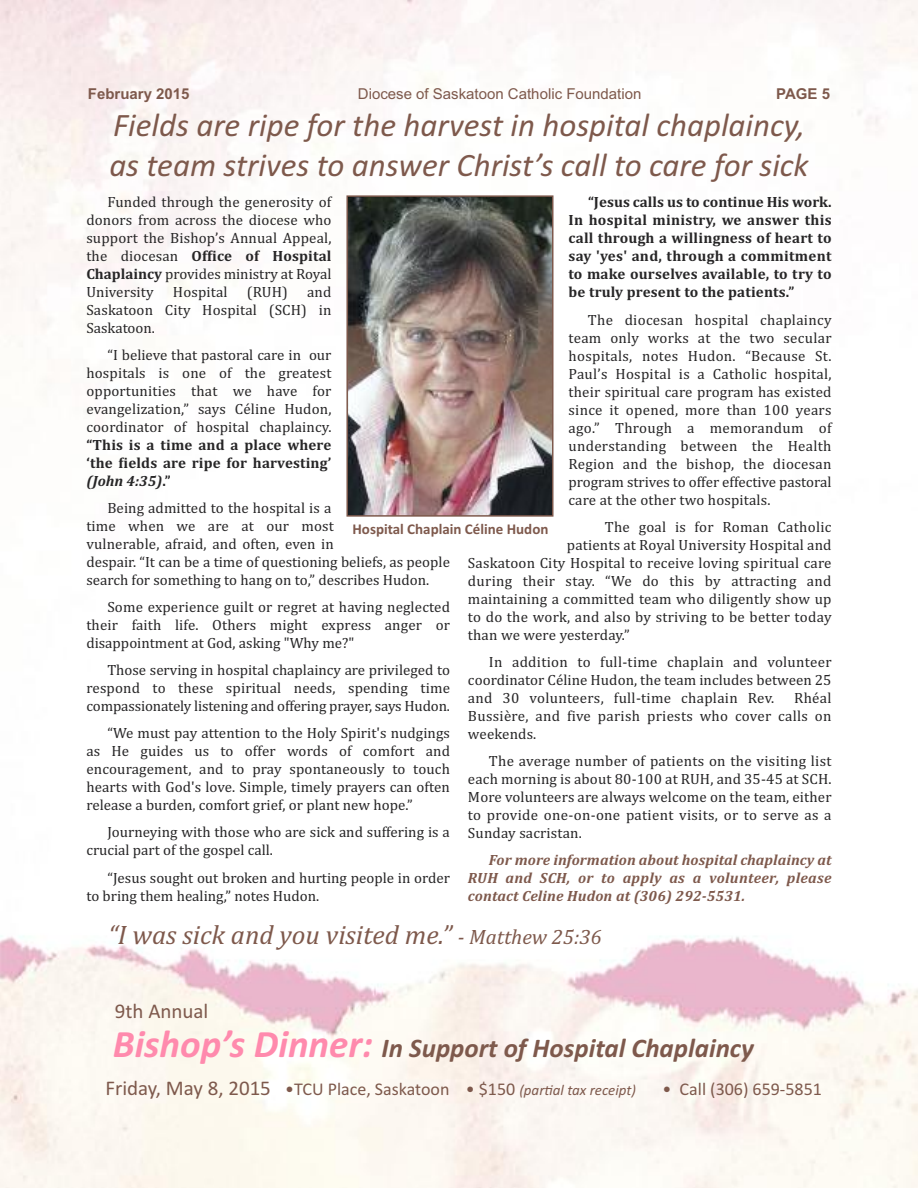
<style>
.page{position:relative;width:918px;height:1188px;background:#fff}
.page>*{position:absolute;margin:0;border:0;box-sizing:border-box;transform-origin:0 0}
.t1{font:italic 33px/39.6px "Calibri";color:#7e594c}
.t2{font:italic 700 27px "Calibri";color:#7e594c}
.t3{font:italic 27px "Cambria";color:#7e594c}
.t4{font:21px "Calibri";color:#7e594c}
.t5{font:18px "Calibri";color:#7e594c}
.t6{font:15px/18px "Cambria";letter-spacing:.005em;color:#272627;text-align:justify}
.t7{font:700 15px/18px "Cambria";letter-spacing:.01em;color:#272627;text-align:justify}
.t8{font:italic 700 15px/18px "Cambria";letter-spacing:.01em;color:#7e594c;text-align:justify}
.t9{font:15px "Arial";color:#7e594c}
.t10{font:700 15px "Calibri";color:#7e594c}
.t11{font:700 15px "Arial";color:#7e594c}
.s1{font-weight:700}
.s2{font-style:italic}
.s3{font-size:21px}
.s4{font-size:39px;color:#ff8aad}
.s5{font-style:italic;font-size:15px}
</style>
<div class="page">
<img style="left:0;top:0;width:918px;height:1188px">
<img style="left:349px;top:198px;width:202px;height:316px">
<div style="left:346px;top:195px;width:208px;height:322px;border:2px solid #7e594c"></div>
<p class="t11" style="left:88px;top:85px;width:103px">February 2015</p>
<p class="t9" style="left:358px;top:85px;width:285px">Diocese of Saskatoon Catholic Foundation</p>
<p class="t11" style="left:776px;top:85px;width:55px">PAGE 5</p>
<h1 class="t1" style="left:109px;top:105px;width:701px">Fields are ripe for the harvest in hospital chaplaincy, as team strives to answer Christ’s call to care for sick</h1>
<p class="t7" style="left:569px;top:193px;width:265px;text-indent:19px">“Jesus calls us to continue His work.<br>In hospital ministry, we answer this call through a willingness of heart to say 'yes' and, through a commitment to make ourselves available, to try to be truly present to the patients.”</p>
<p class="t6" style="left:569px;top:311px;width:265px;text-indent:19px">The diocesan hospital chaplaincy team only works at the two secular hospitals, notes Hudon. “Because St.<br>Paul’s Hospital is a Catholic hospital, their spiritual care program has existed since it opened, more than 100 years ago.” Through a memorandum of understanding between the Health Region and the bishop, the diocesan program strives to offer effective pastoral care at the other two hospitals.</p>
<p class="t6" style="left:605px;top:518px;width:228px">The goal is for Roman Catholic</p>
<p class="t6" style="left:567px;top:536px;width:266px">patients at Royal University Hospital and</p>
<p class="t6" style="left:468px;top:554px;width:365px">Saskatoon City Hospital to receive loving spiritual care</p>
<p class="t6" style="left:468px;top:572px;width:365px">during their stay. “We do this by attracting and</p>
<p class="t6" style="left:468px;top:590px;width:365px">maintaining a committed team who diligently show up</p>
<p class="t6" style="left:468px;top:608px;width:365px">to do the work, and also by striving to be better today</p>
<p class="t6" style="left:468px;top:626px;width:163px">than we were yesterday.”</p>
<p class="t6" style="left:468px;top:653px;width:365px;text-indent:21px">In addition to full-time chaplain and volunteer coordinator Céline Hudon, the team includes between 25 and 30 volunteers, full-time chaplain Rev.</p>
<p class="t6" style="left:86px;top:193px;width:247px;text-indent:21px">Funded through the generosity of donors from across the diocese who support the Bishop’s Annual Appeal, the diocesan <span class="s1">Office of Hospital Chaplaincy</span> provides ministry at Royal University</p>
<p class="t6" style="left:173px;top:283px;width:56px">Hospital</p>
<p class="t6" style="left:247px;top:283px;width:43px">(RUH)</p>
<p class="t6" style="left:86px;top:283px;width:247px;text-indent:221px">and Saskatoon City Hospital (SCH) in Saskatoon.</p>
<p class="t6" style="left:86px;top:346px;width:247px;text-indent:21px">“I believe that pastoral care in our hospitals is one of the greatest opportunities that we have for evangelization,” says Céline Hudon, coordinator of hospital chaplaincy.</p>
<p class="t7" style="left:86px;top:436px;width:247px">“This is a time and a place where ‘the fields are ripe for harvesting’ <span class="s2">(John 4:35)</span>.”</p>
<p class="t6" style="left:86px;top:499px;width:365px;text-align:left;text-indent:21px">Being admitted to the hospital is a<br>time when we are at our most<br>vulnerable, afraid, and often, even in<br>despair. “It can be a time of questioning beliefs, as people search for something to hang on to,” describes Hudon.</p>
<p class="t6" style="left:86px;top:598px;width:365px;text-indent:21px">Some experience guilt or regret at having neglected their faith life. Others might express anger or disappointment at God, asking "Why me?"</p>
<p class="t6" style="left:86px;top:661px;width:365px;text-indent:21px">Those serving in hospital chaplaincy are privileged to respond to these spiritual needs, spending time compassionately listening and offering prayer, says Hudon.</p>
<p class="t6" style="left:86px;top:724px;width:365px;text-indent:21px">“We must pay attention to the Holy Spirit's nudgings as He guides us to offer words of comfort and encouragement, and to pray spontaneously to touch hearts with God's love. Simple, timely prayers can often release a burden, comfort grief, or plant new hope.”</p>
<p class="t6" style="left:86px;top:823px;width:365px;text-indent:21px">Journeying with those who are sick and suffering is a crucial part of the gospel call.</p>
<p class="t6" style="left:86px;top:869px;width:365px;text-indent:21px">“Jesus sought out broken and hurting people in order to bring them healing,” notes Hudon.</p>
<p class="t10" style="left:352px;top:520px;width:197px">Hospital Chaplain Céline Hudon</p>
<p class="t6" style="left:468px;top:689px;width:365px;text-indent:326px">Rhéal Bussière, and five parish priests who cover calls on weekends.</p>
<p class="t6" style="left:468px;top:752px;width:365px;text-indent:21px">The average number of patients on the visiting list each morning is about 80-100 at RUH, and 35-45 at SCH.<br>More volunteers are always welcome on the team, either to provide one-on-one patient visits, or to serve as a Sunday sacristan.</p>
<p class="t8" style="left:468px;top:851px;width:365px;text-indent:21px">For more information about hospital chaplaincy at RUH and SCH, or to apply as a volunteer, please contact Celine Hudon at (306) 292-5531.</p>
<h2 class="t3" style="left:108px;top:918px;width:495px">“I was sick and you visited me.” <span class="s3">- Matthew 25:36</span></h2>
<h3 class="t4" style="left:115px;top:999px;width:95px">9th Annual</h3>
<h2 class="t2" style="left:113px;top:1032px;width:642px"><span class="s4">Bishop’s Dinner:</span> In Support of Hospital Chaplaincy</h2>
<p class="t5" style="left:105px;top:1078px;width:532px"><span class="s3">Friday, May 8, 2015</span> •TCU Place, Saskatoon • $150 <span class="s5">(partial tax receipt)</span></p>
<p class="t5" style="left:663px;top:1078px;width:161px">• Call (306) 659-5851</p>
</div>
